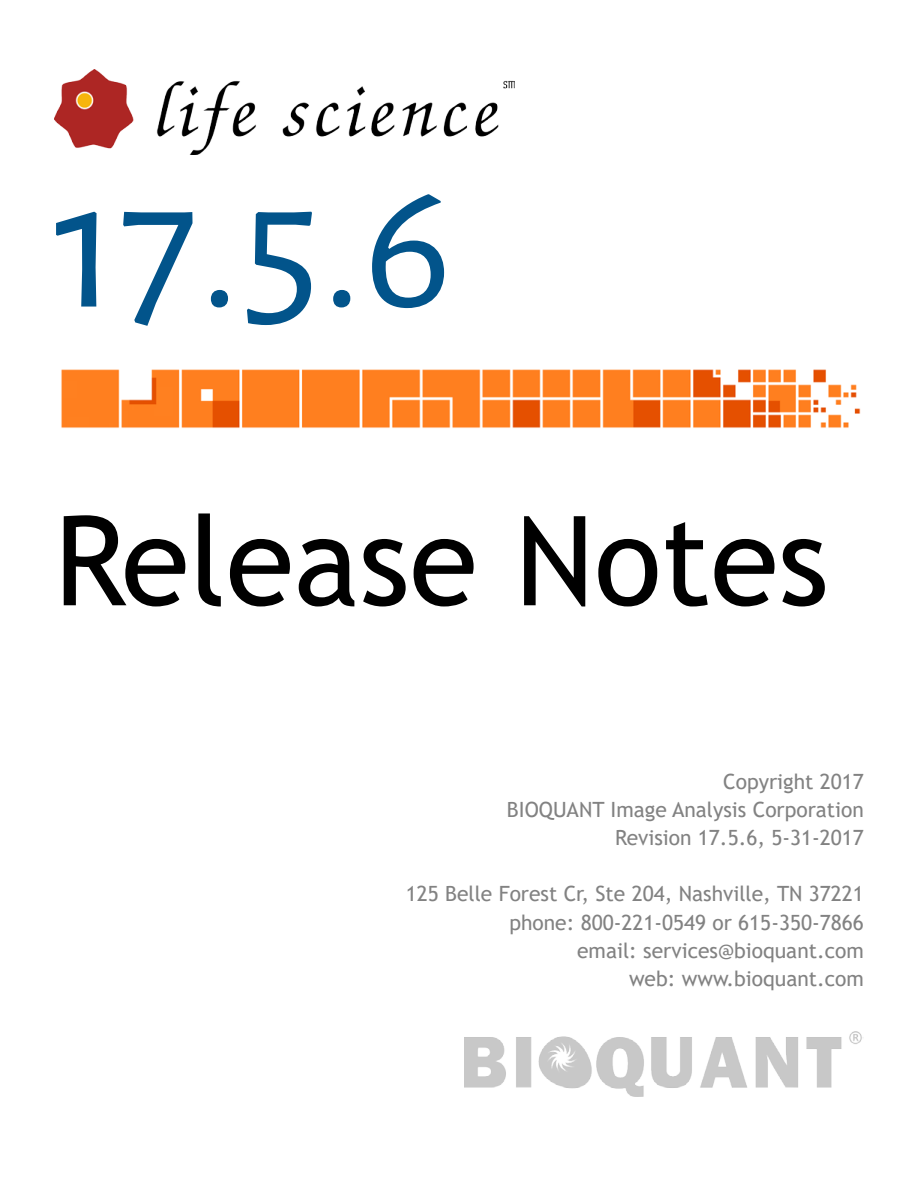
<style>
.page{position:relative;width:918px;height:1188px;background:#fff}
.page>*{position:absolute;margin:0;border:0;box-sizing:border-box;transform-origin:0 0}
.t1{font:189px "Alegreya Sans";color:#02548b}
.t2{font:124.5px "Trebuchet MS";color:#000}
.t3{font:21px/28.2px "Trebuchet MS";color:#828282;text-align:right}
</style>
<div class="page">
<img style="left:54px;top:70px;width:461px;height:85px">
<img style="left:61px;top:369px;width:800px;height:59px">
<img style="left:464px;top:1031px;width:398px;height:66px">
<h1 class="t1" style="left:54px;top:118px;width:400px">17.5.6</h1>
<h2 class="t2" style="left:54px;top:483px;width:776px">Release Notes</h2>
<p class="t3" style="left:507px;top:767px;width:359px">Copyright 2017<br>BIOQUANT Image Analysis Corporation<br>Revision 17.5.6, 5-31-2017</p>
<p class="t3" style="left:406px;top:880px;width:460px">125 Belle Forest Cr, Ste 204, Nashville, TN 37221 phone: 800-221-0549 or 615-350-7866<br>email: services@bioquant.com<br>web: www.bioquant.com</p>
</div>
